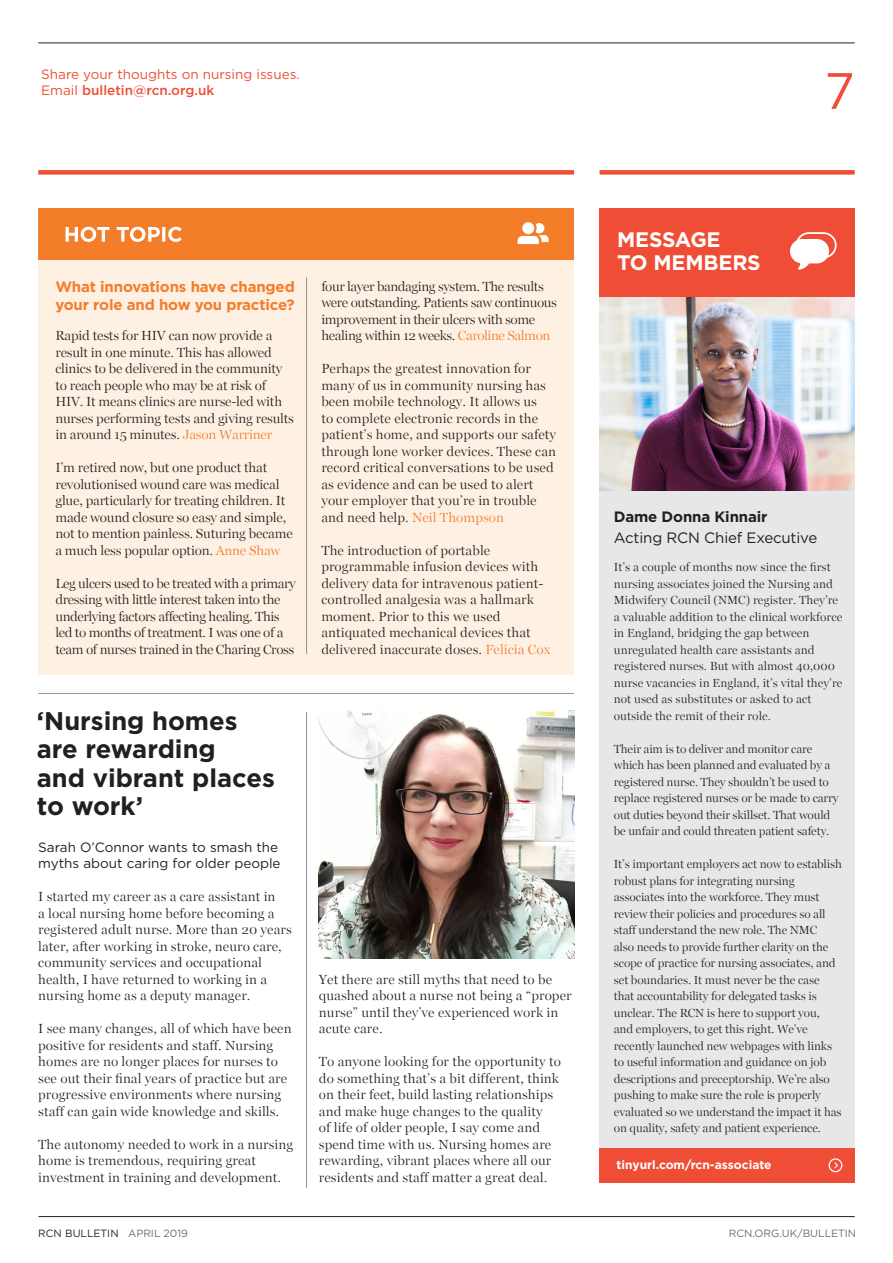
<style>
.page{position:relative;width:893px;height:1263px;background:#fff}
.page>*{position:absolute;margin:0;border:0;box-sizing:border-box;transform-origin:0 0}
.t1{font:51px "Gotham";color:#ef4d35}
.headline_bold{font:700 25.5px/28.5px "Gotham";color:#231f20}
.headline_sidebar{font:700 21px/22.5px "Gotham";letter-spacing:-.01em;color:#fff}
.body_georgia{font:700 15px/18px "Gotham";letter-spacing:-.01em;color:#f47d2a}
.title_sidebar{font:15px "Gotham";letter-spacing:-.01em;color:#231f20}
.name_sidebar{font:700 15px "Gotham";letter-spacing:-.01em;color:#231f20}
.body_georgia-2{font:300 13.5px/16.5px "SD Georgia";color:#231f20}
.body_georgia-3{font:300 13.5px/16.5px "SD Georgia";letter-spacing:-.02em;color:#231f20}
.body_georgia-4{font:300 13.5px/16.5px "SD Georgia";letter-spacing:-.035em;color:#231f20}
.body_georgia-5{font:13.5px/16.5px "Gotham";color:#231f20}
.t2{font:13.5px/16.2px "Gotham";color:#ef4d35}
.body_sidebar{font:300 12px/16.5px "SD Georgia";letter-spacing:-.015em;color:#231f20}
.body_sidebar-2{font:700 12px "Gotham";color:#fff}
.t3{font:10.5px "Gotham";color:#231f20}
.t4{font:10.5px "Gotham";color:#6c6d70}
.s1{font-weight:500}
.s2{color:#f47d2a}
.s3{color:#6c6d70}
</style>
<div class="page">
<hr style="left:38px;top:43px;width:817px;height:1px;background:#231f20">
<hr style="left:39px;top:1216px;width:816px;height:1px;background:#231f20">
<div style="left:600px;top:170px;width:255px;height:5px;background:#ef4d35"></div>
<div style="left:38px;top:170px;width:536px;height:5px;background:#ef4d35"></div>
<div style="left:600px;top:490px;width:255px;height:658px;background:#e6e7e9"></div>
<div style="left:600px;top:208px;width:255px;height:90px;background:#ef4d35"></div>
<div style="left:600px;top:1148px;width:255px;height:34px;background:#ef4d35"></div>
<hr style="left:38px;top:693px;width:536px;height:1px;background:#939598">
<hr style="left:306px;top:712px;width:1px;height:476px;background:#939598">
<svg style="left:790px;top:232px;width:47px;height:38px"></svg>
<svg style="left:828px;top:1158px;width:14px;height:14px"></svg>
<img style="left:319px;top:710px;width:255px;height:249px">
<img style="left:600px;top:297px;width:255px;height:193px">
<div style="left:38px;top:208px;width:536px;height:467px;background:#fef0e3"></div>
<div style="left:38px;top:208px;width:536px;height:51px;background:#f47d2a"></div>
<svg style="left:66px;top:227px;width:116px;height:15px"></svg>
<svg style="left:518px;top:223px;width:31px;height:21px"></svg>
<hr style="left:306px;top:277px;width:1px;height:377px;background:#939598">
<p class="t2" style="left:41px;top:66px;width:260px">Share your thoughts on nursing issues.<br>Email <span class="s1">bulletin@rcn.org.uk</span></p>
<p class="t1" style="left:824px;top:58px;width:32px">7</p>
<p class="body_georgia" style="left:55px;top:277px;width:241px">What innovations have changed your role and how you practice?</p>
<p class="body_georgia-3" style="left:55px;top:327px;width:240px">Rapid tests for HIV can now provide a result in one minute. This has allowed clinics to be delivered in the community to reach people who may be at risk of HIV. It means clinics are nurse-led with nurses performing tests and giving results in around 15 minutes. <span class="s2">Jason Warriner</span></p>
<p class="body_georgia-3" style="left:55px;top:459px;width:239px">I’m retired now, but one product that revolutionised wound care was medical glue, particularly for treating children. It made wound closure so easy and simple, not to mention painless. Suturing became a much less popular option. <span class="s2">Anne Shaw</span></p>
<p class="body_georgia-4" style="left:55px;top:575px;width:242px">Leg ulcers used to be treated with a primary dressing with little interest taken into the underlying factors affecting healing. This led to months of treatment. I was one of a team of nurses trained in the Charing Cross</p>
<p class="headline_bold" style="left:37px;top:706px;width:239px">‘Nursing homes are rewarding<br>and vibrant places to work’</p>
<p class="body_georgia-5" style="left:38px;top:839px;width:244px">Sarah O’Connor wants to smash the myths about caring for older people</p>
<p class="body_georgia-2" style="left:38px;top:888px;width:255px">I started my career as a care assistant in<br>a local nursing home before becoming a registered adult nurse. More than 20 years later, after working in stroke, neuro care, community services and occupational health, I have returned to working in a nursing home as a deputy manager.</p>
<p class="body_georgia-2" style="left:38px;top:1020px;width:255px">I see many changes, all of which have been positive for residents and staff. Nursing homes are no longer places for nurses to see out their final years of practice but are progressive environments where nursing staff can gain wide knowledge and skills.</p>
<p class="body_georgia-2" style="left:38px;top:1136px;width:257px">The autonomy needed to work in a nursing home is tremendous, requiring great investment in training and development.</p>
<p class="body_georgia-4" style="left:321px;top:278px;width:237px">four layer bandaging system. The results were outstanding. Patients saw continuous improvement in their ulcers with some healing within 12 weeks. <span class="s2">Caroline Salmon</span></p>
<p class="body_georgia-2" style="left:321px;top:360px;width:236px">Perhaps the greatest innovation for many of us in community nursing has been mobile technology. It allows us<br>to complete electronic records in the patient’s home, and supports our safety through lone worker devices. These can record critical conversations to be used as evidence and can be used to alert your employer that you’re in trouble and need help. <span class="s2">Neil Thompson</span></p>
<p class="body_georgia-2" style="left:321px;top:542px;width:231px">The introduction of portable programmable infusion devices with delivery data for intravenous patient&shy;controlled analgesia was a hallmark moment. Prior to this we used antiquated mechanical devices that delivered inaccurate doses. <span class="s2">Felicia Cox</span></p>
<p class="body_georgia-2" style="left:319px;top:971px;width:254px">Yet there are still myths that need to be quashed about a nurse not being a “proper nurse” until they’ve experienced work in acute care.</p>
<p class="body_georgia-2" style="left:319px;top:1053px;width:244px">To anyone looking for the opportunity to do something that’s a bit different, think on their feet, build lasting relationships and make huge changes to the quality<br>of life of older people, I say come and spend time with us. Nursing homes are rewarding, vibrant places where all our residents and staff matter a great deal.</p>
<p class="headline_sidebar" style="left:617px;top:228px;width:145px">MESSAGE<br>TO MEMBERS</p>
<p class="name_sidebar" style="left:614px;top:507px;width:155px">Dame Donna Kinnair</p>
<p class="title_sidebar" style="left:614px;top:528px;width:205px">Acting RCN Chief Executive</p>
<p class="body_sidebar" style="left:614px;top:559px;width:230px">It’s a couple of months now since the first nursing associates joined the Nursing and Midwifery Council (NMC) register. They’re a valuable addition to the clinical workforce in England, bridging the gap between unregulated health care assistants and registered nurses. But with almost 40,000 nurse vacancies in England, it’s vital they’re not used as substitutes or asked to act outside the remit of their role.</p>
<p class="body_sidebar" style="left:614px;top:740px;width:226px">Their aim is to deliver and monitor care which has been planned and evaluated by a registered nurse. They shouldn’t be used to replace registered nurses or be made to carry out duties beyond their skillset. That would be unfair and could threaten patient safety.</p>
<p class="body_sidebar" style="left:614px;top:856px;width:230px">It’s important employers act now to establish robust plans for integrating nursing associates into the workforce. They must review their policies and procedures so all staff understand the new role. The NMC<br>also needs to provide further clarity on the scope of practice for nursing associates, and set boundaries. It must never be the case that accountability for delegated tasks is unclear. The RCN is here to support you, and employers, to get this right. We’ve recently launched new webpages with links to useful information and guidance on job descriptions and preceptorship. We’re also pushing to make sure the role is properly evaluated so we understand the impact it has on quality, safety and patient experience.</p>
<p class="body_sidebar-2" style="left:617px;top:1157px;width:156px">tinyurl.com/rcn-associate</p>
<p class="t3" style="left:38px;top:1227px;width:151px">RCN BULLETIN <span class="s3">APRIL 2019</span></p>
<p class="t4" style="left:729px;top:1227px;width:129px">RCN.ORG.UK/BULLETIN</p>
</div>
